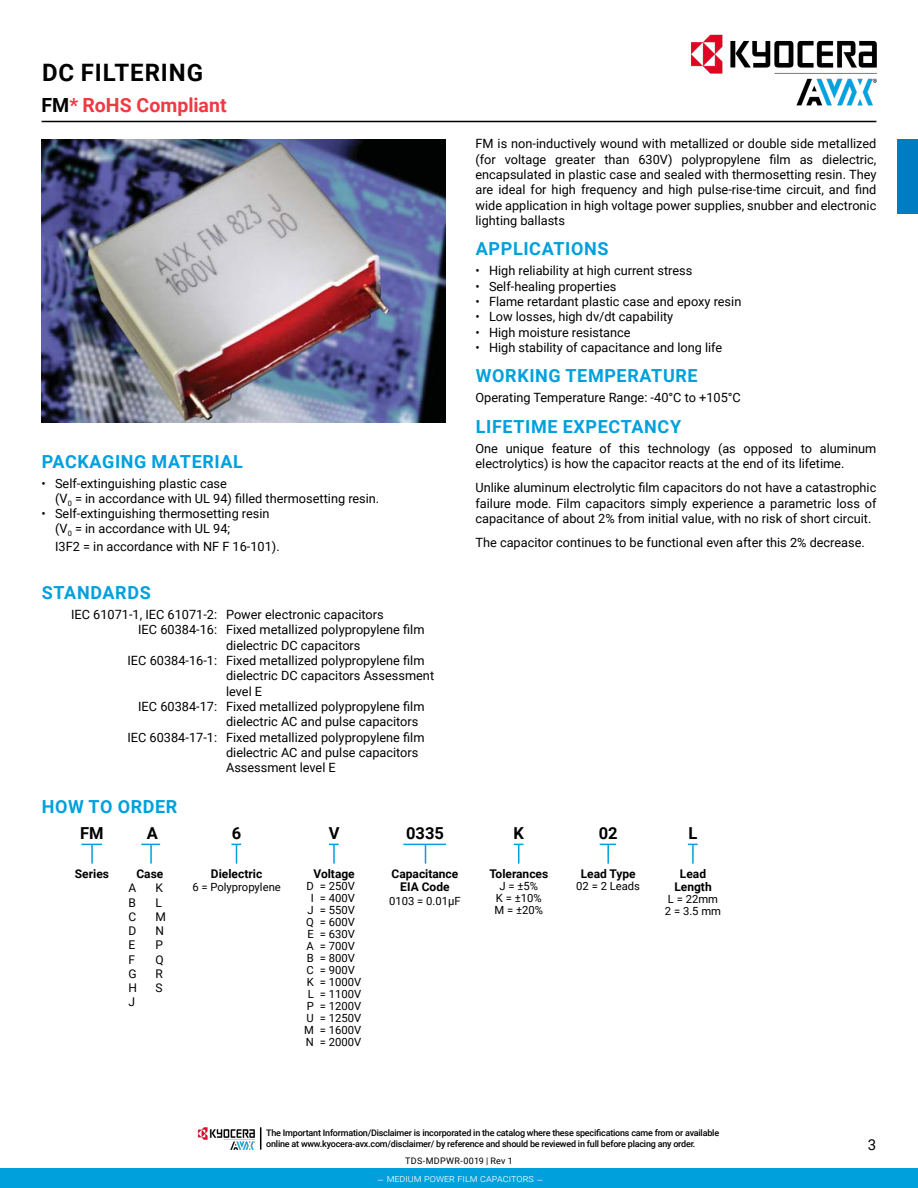
<style>
.page{position:relative;width:918px;height:1188px;background:#fff}
.page>*{position:absolute;margin:0;border:0;box-sizing:border-box;transform-origin:0 0}
.t1{font:700 24px "Roboto";letter-spacing:.035em;color:#000}
.t2{font:700 19.5px "Roboto";color:#ef3a41}
.t3{font:700 18px "Roboto";letter-spacing:.035em;color:#00a0dd}
.t4{font:700 16.5px "Roboto";letter-spacing:.005em;color:#000}
.t5{font:15px "Roboto";color:#000}
.t6{font:12.75px/15.3px "Roboto";color:#000}
.t7{font:700 12px/13.5px "Roboto";color:#000;text-align:center}
.t8{font:12px/14.2px "Roboto";color:#000}
.t9{font:11.25px/12px "Roboto";color:#000;text-align:center}
.t10{font:300 10.5px "Roboto";color:#fff}
.t11{font:500 9px/10.8px "Roboto";letter-spacing:-.025em;color:#000}
.t12{font:9px "Roboto";letter-spacing:.03em;color:#000}
.s1{color:#000}
</style>
<div class="page">
<hr style="left:42px;top:121px;width:834px;height:1px;background:#000">
<div style="left:897px;top:139px;width:21px;height:75px;background:#007cc2"></div>
<img style="left:42px;top:139px;width:404px;height:284px">
<svg style="left:81px;top:844px;width:21px;height:1px"></svg>
<hr style="left:91px;top:844px;width:2px;height:20px;background:#00a0dd">
<svg style="left:141px;top:844px;width:19px;height:1px"></svg>
<hr style="left:150px;top:844px;width:2px;height:20px;background:#00a0dd">
<svg style="left:514px;top:844px;width:9px;height:20px"></svg>
<svg style="left:600px;top:844px;width:16px;height:1px"></svg>
<hr style="left:607px;top:844px;width:2px;height:20px;background:#00a0dd">
<hr style="left:692px;top:844px;width:2px;height:20px;background:#00a0dd">
<svg style="left:231px;top:844px;width:10px;height:20px"></svg>
<hr style="left:333px;top:844px;width:2px;height:20px;background:#00a0dd">
<hr style="left:403px;top:844px;width:43px;height:1px;background:#00a0dd">
<svg style="left:425px;top:845px;width:1px;height:19px"></svg>
<img style="left:669px;top:34px;width:208px;height:87px">
<div style="left:0;top:1169px;width:918px;height:19px;background:#00a0dd"></div>
<img style="left:198px;top:1127px;width:57px;height:23px">
<svg style="left:260px;top:1127px;width:1px;height:23px"></svg>
<h1 class="t1" style="left:42px;top:56px;width:163px">DC FILTERING</h1>
<h2 class="t2" style="left:42px;top:92px;width:187px"><span class="s1">FM</span>* RoHS Compliant</h2>
<h3 class="t3" style="left:42px;top:449px;width:203px">PACKAGING MATERIAL</h3>
<p class="t6" style="left:55px;top:475px;width:326px;text-indent:-14px">• Self-extinguishing plastic case<br>(V<sub>0</sub> = in accordance with UL 94) filled thermosetting resin.</p>
<p class="t6" style="left:55px;top:506px;width:216px;text-indent:-14px">• Self-extinguishing thermosetting resin (V<sub>0</sub> = in accordance with UL 94;</p>
<p class="t6" style="left:55px;top:539px;width:226px">I3F2 = in accordance with NF F 16-101).</p>
<h3 class="t3" style="left:42px;top:580px;width:110px">STANDARDS</h3>
<p class="t6" style="left:71px;top:606px;width:314px">IEC 61071-1, IEC 61071-2: Power electronic capacitors</p>
<p class="t6" style="left:138px;top:622px;width:288px">IEC 60384-16: Fixed metallized polypropylene film</p>
<p class="t6" style="left:226px;top:637px;width:136px">dielectric DC capacitors</p>
<p class="t6" style="left:128px;top:652px;width:299px">IEC 60384-16-1: Fixed metallized polypropylene film</p>
<p class="t6" style="left:226px;top:668px;width:210px">dielectric DC capacitors Assessment</p>
<p class="t6" style="left:226px;top:683px;width:38px">level E</p>
<p class="t6" style="left:138px;top:698px;width:288px">IEC 60384-17: Fixed metallized polypropylene film</p>
<p class="t6" style="left:226px;top:714px;width:194px">dielectric AC and pulse capacitors</p>
<p class="t6" style="left:127px;top:729px;width:299px">IEC 60384-17-1: Fixed metallized polypropylene film</p>
<p class="t6" style="left:226px;top:744px;width:194px">dielectric AC and pulse capacitors</p>
<p class="t6" style="left:226px;top:759px;width:111px">Assessment level E</p>
<h3 class="t3" style="left:42px;top:794px;width:137px">HOW TO ORDER</h3>
<p class="t6" style="left:476px;top:136px;width:402px;text-align:justify">FM is non-inductively wound with metallized or double side metallized (for voltage greater than 630V) polypropylene film as dielectric, encapsulated in plastic case and sealed with thermosetting resin. They are ideal for high frequency and high pulse-rise-time circuit, and find wide application in high voltage power supplies, snubber and electronic lighting ballasts</p>
<h3 class="t3" style="left:476px;top:236px;width:134px">APPLICATIONS</h3>
<p class="t6" style="left:476px;top:263px;width:218px">• High reliability at high current stress</p>
<p class="t6" style="left:476px;top:278px;width:142px">• Self-healing properties</p>
<p class="t6" style="left:476px;top:293px;width:267px">• Flame retardant plastic case and epoxy resin</p>
<p class="t6" style="left:476px;top:309px;width:199px">• Low losses, high dv/dt capability</p>
<p class="t6" style="left:476px;top:324px;width:157px">• High moisture resistance</p>
<p class="t6" style="left:476px;top:339px;width:248px">• High stability of capacitance and long life</p>
<h3 class="t3" style="left:476px;top:363px;width:223px">WORKING TEMPERATURE</h3>
<p class="t6" style="left:476px;top:390px;width:267px">Operating Temperature Range: -40°C to +105°C</p>
<h3 class="t3" style="left:476px;top:414px;width:207px">LIFETIME EXPECTANCY</h3>
<p class="t6" style="left:476px;top:440px;width:402px">One unique feature of this technology (as opposed to aluminum electrolytics) is how the capacitor reacts at the end of its lifetime.</p>
<p class="t6" style="left:476px;top:480px;width:402px;text-align:justify">Unlike aluminum electrolytic film capacitors do not have a catastrophic failure mode. Film capacitors simply experience a parametric loss of capacitance of about 2% from initial value, with no risk of short circuit.</p>
<p class="t6" style="left:476px;top:535px;width:391px">The capacitor continues to be functional even after this 2% decrease.</p>
<p class="t4" style="left:80px;top:822px;width:25px">FM</p>
<p class="t4" style="left:147px;top:822px;width:13px">A</p>
<p class="t4" style="left:232px;top:822px;width:11px">6</p>
<p class="t4" style="left:329px;top:822px;width:12px">V</p>
<p class="t4" style="left:406px;top:822px;width:39px">0335</p>
<p class="t4" style="left:514px;top:822px;width:12px">K</p>
<p class="t4" style="left:599px;top:822px;width:21px">02</p>
<p class="t4" style="left:689px;top:822px;width:10px">L</p>
<p class="t7" style="left:75px;top:866px;width:36px">Series</p>
<p class="t7" style="left:136px;top:866px;width:28px">Case</p>
<p class="t7" style="left:211px;top:866px;width:53px">Dielectric</p>
<p class="t9" style="left:192px;top:881px;width:90px">6 = Polypropylene</p>
<p class="t7" style="left:313px;top:866px;width:43px">Voltage</p>
<p class="t9" style="left:304px;top:879px;width:59px">D = 250V<br>I = 400V<br>J = 550V<br>Q = 600V<br>E = 630V<br>A = 700V<br>B = 800V<br>C = 900V<br>K = 1000V<br>L = 1100V<br>P = 1200V<br>U = 1250V<br>M = 1600V<br>N = 2000V</p>
<p class="t7" style="left:489px;top:866px;width:60px">Tolerances</p>
<p class="t9" style="left:495px;top:879px;width:50px">J = ±5%<br>K = ±10%<br>M = ±20%</p>
<p class="t7" style="left:581px;top:866px;width:57px">Lead Type</p>
<p class="t9" style="left:576px;top:879px;width:65px">02 = 2 Leads</p>
<p class="t7" style="left:674px;top:866px;width:39px">Lead<br>Length</p>
<p class="t9" style="left:665px;top:893px;width:58px;text-align:left">L = 22mm<br>2 = 3.5 mm</p>
<p class="t7" style="left:392px;top:866px;width:68px">Capacitance<br>EIA Code</p>
<p class="t9" style="left:389px;top:894px;width:73px">0103 = 0.01μF</p>
<p class="t8" style="left:129px;top:881px;width:10px">A<br>B<br>C<br>D<br>E<br>F<br>G<br>H<br>J</p>
<p class="t8" style="left:155px;top:881px;width:12px">K<br>L<br>M<br>N<br>P<br>Q<br>R<br>S</p>
<p class="t11" style="left:266px;top:1127px;width:454px">The Important Information/Disclaimer is incorporated in the catalog where these specifications came from or available online at www.kyocera-avx.com/disclaimer/ by reference and should be reviewed in full before placing any order.</p>
<p class="t12" style="left:405px;top:1155px;width:109px">TDS-MDPWR-0019 | Rev 1</p>
<p class="t10" style="left:377px;top:1171px;width:167px">– medium power film capacitors –</p>
<p class="t5" style="left:868px;top:1134px;width:10px">3</p>
</div>
